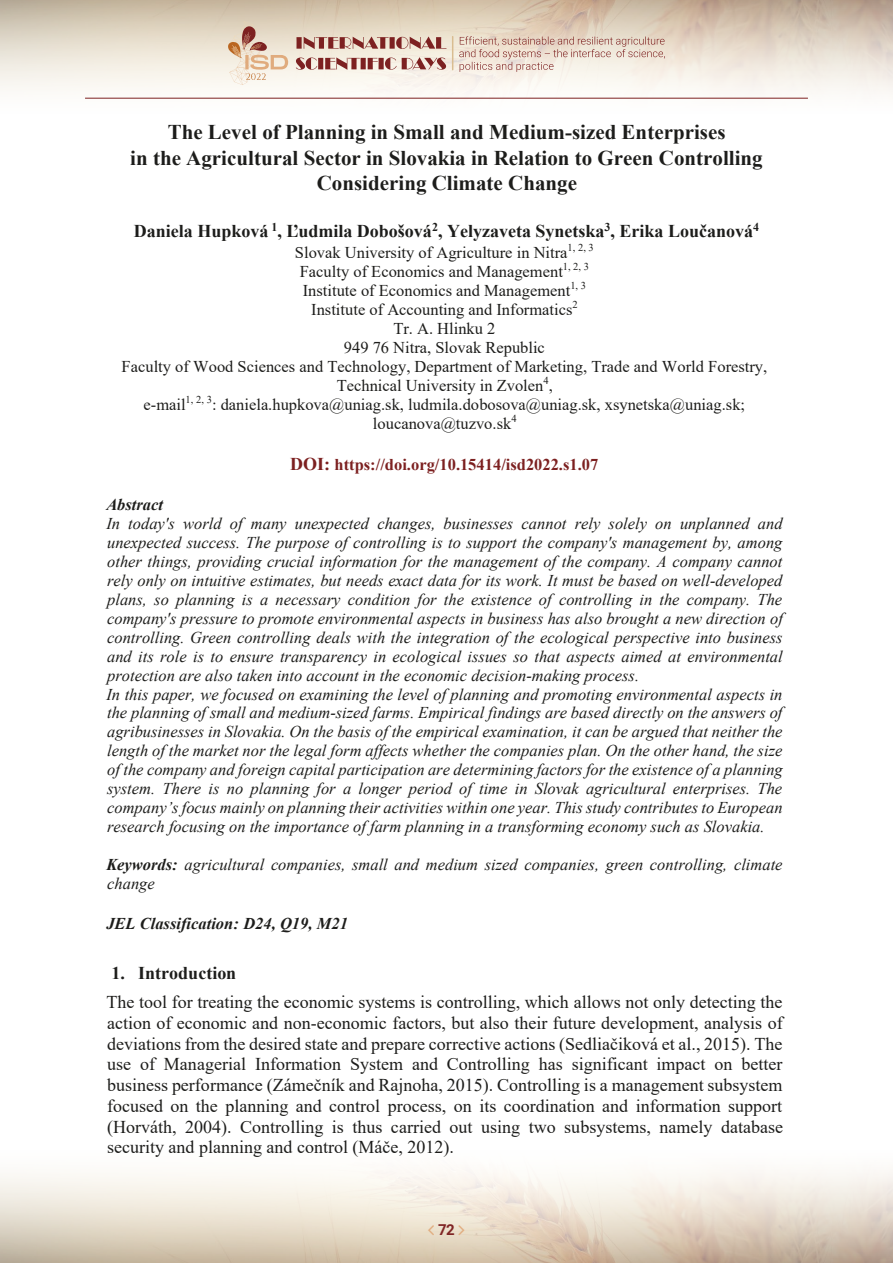
<style>
.page{position:relative;width:893px;height:1263px;background:#fff}
.page>*{position:absolute;margin:0;border:0;box-sizing:border-box;transform-origin:0 0}
.t1{font:700 21px/25.5px "Times New Roman";color:#1d1d1b;text-align:center}
.t2{font:18px/20.7px "Times New Roman";color:#1d1d1b}
.t3{font:700 18px "Times New Roman";color:#1d1d1b}
.t4{font:italic 16.5px/18.9px "Times New Roman";color:#1d1d1b}
.t5{font:16.5px/19px "Times New Roman";color:#1d1d1b;text-align:center}
.t6{font:700 16.5px "Times New Roman";color:#7c2020}
.t7{font:italic 700 16.5px "Times New Roman";color:#1d1d1b}
.t8{font:700 15px "Roboto";color:#802525}
.s1{font-size:18px}
.s2{font-weight:700}
</style>
<div class="page">
<hr style="left:85px;top:98px;width:723px;height:1px;background:#7d2121">
<svg style="left:228px;top:21px;width:60px;height:64px;background:#e3cdba"></svg>
<svg style="left:296px;top:57px;width:150px;height:13px;background:#c0938d"></svg>
<svg style="left:296px;top:36px;width:151px;height:13px;background:#bd9086"></svg>
<svg style="left:459px;top:36px;width:206px;height:36px;background:#e3d1c5"></svg>
<hr style="left:452px;top:37px;width:1px;height:33px;background:#d9bd91">
<svg style="left:428px;top:1225px;width:6px;height:10px"></svg>
<svg style="left:459px;top:1225px;width:6px;height:10px"></svg>
<p class="t1" style="left:130px;top:118px;width:634px">The Level of Planning in Small and Medium-sized Enterprises<br>in the Agricultural Sector in Slovakia in Relation to Green Controlling<br>Considering Climate Change</p>
<p class="t3" style="left:134px;top:218px;width:627px">Daniela Hupková <sup>1</sup>, Ľudmila Dobošová<sup>2</sup>, Yelyzaveta Synetska<sup>3</sup>, Erika Loučanová<sup>4</sup></p>
<p class="t5" style="left:122px;top:242px;width:647px">Slovak University of Agriculture in Nitra<sup>1,</sup> <sup>2,</sup> <sup>3<br></sup>Faculty of Economics and Management<sup>1,</sup> <sup>2,</sup> <sup>3<br></sup>Institute of Economics and Management<sup>1,</sup> <sup>3<br></sup>Institute of Accounting and Informatics<sup>2<br></sup>Tr. A. Hlinku 2<br>949 76 Nitra, Slovak Republic<br>Faculty of Wood Sciences and Technology, Department of Marketing, Trade and World Forestry, Technical University in Zvolen<sup>4</sup>,<br>e-mail<sup>1,</sup> <sup>2,</sup> <sup>3</sup>: daniela.hupkova@uniag.sk, ludmila.dobosova@uniag.sk, xsynetska@uniag.sk; loucanova@tuzvo.sk<sup>4</sup></p>
<p class="t6" style="left:290px;top:452px;width:310px"><span class="s1">DOI:</span> https://doi.org/10.15414/isd2022.s1.07</p>
<p class="t4" style="left:106px;top:494px;width:678px"><span class="s2">Abstract<br></span>In today's world of many unexpected changes, businesses cannot rely solely on unplanned and unexpected success. The purpose of controlling is to support the company's management by, among other things, providing crucial information for the management of the company. A company cannot rely only on intuitive estimates, but needs exact data for its work. It must be based on well-developed plans, so planning is a necessary condition for the existence of controlling in the company. The company's pressure to promote environmental aspects in business has also brought a new direction of controlling. Green controlling deals with the integration of the ecological perspective into business and its role is to ensure transparency in ecological issues so that aspects aimed at environmental protection are also taken into account in the economic decision-making process.<br>In this paper, we focused on examining the level of planning and promoting environmental aspects in the planning of small and medium-sized farms. Empirical findings are based directly on the answers of agribusinesses in Slovakia. On the basis of the empirical examination, it can be argued that neither the length of the market nor the legal form affects whether the companies plan. On the other hand, the size of the company and foreign capital participation are determining factors for the existence of a planning system. There is no planning for a longer period of time in Slovak agricultural enterprises. The company’s focus mainly on planning their activities within one year. This study contributes to European research focusing on the importance of farm planning in a transforming economy such as Slovakia.</p>
<p class="t4" style="left:106px;top:855px;width:678px"><span class="s2">Keywords:</span> agricultural companies, small and medium sized companies, green controlling, climate change</p>
<p class="t7" style="left:106px;top:912px;width:243px">JEL Classification: D24, Q19, M21</p>
<p class="t2" style="left:106px;top:957px;width:678px;line-height:29.7px"><span class="s2">1. Introduction<br></span>The tool for treating the economic systems is controlling, which allows not only detecting the</p>
<p class="t2" style="left:107px;top:1012px;width:677px;text-align:justify">action of economic and non-economic factors, but also their future development, analysis of deviations from the desired state and prepare corrective actions (Sedliačiková et al., 2015). The use of Managerial Information System and Controlling has significant impact on better business performance (Zámečník and Rajnoha, 2015). Controlling is a management subsystem focused on the planning and control process, on its coordination and information support (Horváth, 2004). Controlling is thus carried out using two subsystems, namely database security and planning and control (Máče, 2012).</p>
<p class="t8" style="left:438px;top:1219px;width:18px">72</p>
</div>
